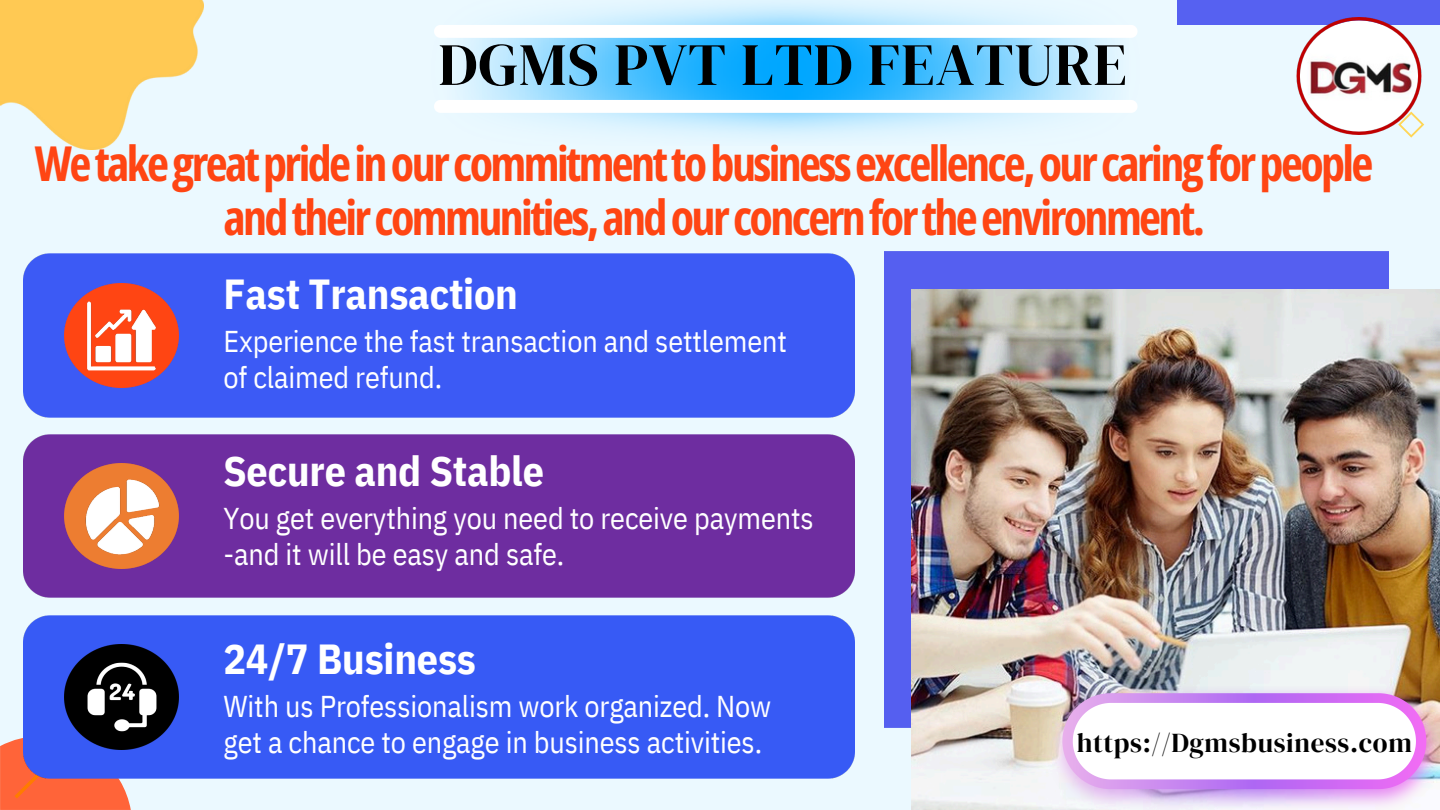
<style>
.page{position:relative;width:1440px;height:810px;background:#ebf9ff}
.page>*{position:absolute;margin:0;border:0;box-sizing:border-box;transform-origin:0 0}
.t1{font:60px "DM Serif Display";letter-spacing:.02em;color:#000}
.t2{font:700 48.15px "Open Sans Condensed";letter-spacing:-.055em;color:#ff4513}
.t3{font:700 48px "Open Sans Condensed";letter-spacing:-.055em;color:#ff4513}
.t4{font:700 42px "IBM Plex Sans Cond";letter-spacing:-.005em;color:#fff}
.t5{font:30px/36px "IBM Plex Sans Cond";letter-spacing:-.005em;color:#fff}
.t6{font:27px "DM Serif Display";letter-spacing:.025em;color:#000}
</style>
<div class="page">
<img style="left:0;top:0;width:204px;height:150px">
<svg style="left:0;top:738px;width:131px;height:72px;background:#fb6b43"></svg>
<div style="left:1177px;top:0;width:263px;height:25px;background:#5661f1"></div>
<svg style="left:1407px;top:121px;width:17px;height:17px"></svg>
<div style="left:884px;top:251px;width:504px;height:476px;background:#555ff0"></div>
<img style="left:912px;top:289px;width:528px;height:521px">
<div style="left:23px;top:254px;width:831px;height:163px;background:#3c5af5"></div>
<img style="left:65px;top:283px;width:113px;height:105px">
<div style="left:23px;top:435px;width:831px;height:163px;background:#6e2da0"></div>
<img style="left:65px;top:464px;width:113px;height:104px">
<div style="left:23px;top:615px;width:831px;height:163px;background:#375af5"></div>
<img style="left:65px;top:644px;width:113px;height:105px">
<img style="left:78px;top:472px;width:88px;height:89px">
<img style="left:79px;top:294px;width:85px;height:83px">
<img style="left:80px;top:655px;width:83px;height:84px">
<img style="left:1296px;top:17px;width:125px;height:117px">
<img style="left:1049px;top:687px;width:13px;height:123px">
<img style="left:1062px;top:645px;width:378px;height:165px">
<svg style="left:447px;top:38px;width:681px;height:62px;background:#65c9ff"></svg>
<div style="left:434px;top:25px;width:704px;height:13px;background:#fff"></div>
<div style="left:434px;top:100px;width:704px;height:13px;background:#fff"></div>
<p class="t1" style="left:438px;top:23px;width:690px">DGMS PVT LTD FEATURE</p>
<p class="t3" style="left:35px;top:130px;width:1340px">Wetakegreatprideinourcommitmenttobusinessexcellence,ourcaringforpeople</p>
<p class="t2" style="left:223px;top:184px;width:983px">andtheircommunities,andourconcernfortheenvironment.</p>
<p class="t4" style="left:223px;top:266px;width:296px">Fast Transaction</p>
<p class="t5" style="left:223px;top:322px;width:565px">Experience the fast transaction and settlement of claimed refund.</p>
<p class="t4" style="left:223px;top:443px;width:322px">Secure and Stable</p>
<p class="t5" style="left:223px;top:500px;width:592px">You get everything you need to receive payments -and it will be easy and safe.</p>
<p class="t4" style="left:223px;top:631px;width:254px">24/7 Business</p>
<p class="t5" style="left:223px;top:688px;width:549px">With us Professionalism work organized. Now get a chance to engage in business activities.</p>
<p class="t6" style="left:1077px;top:724px;width:337px">https://Dgmsbusiness.com</p>
</div>
